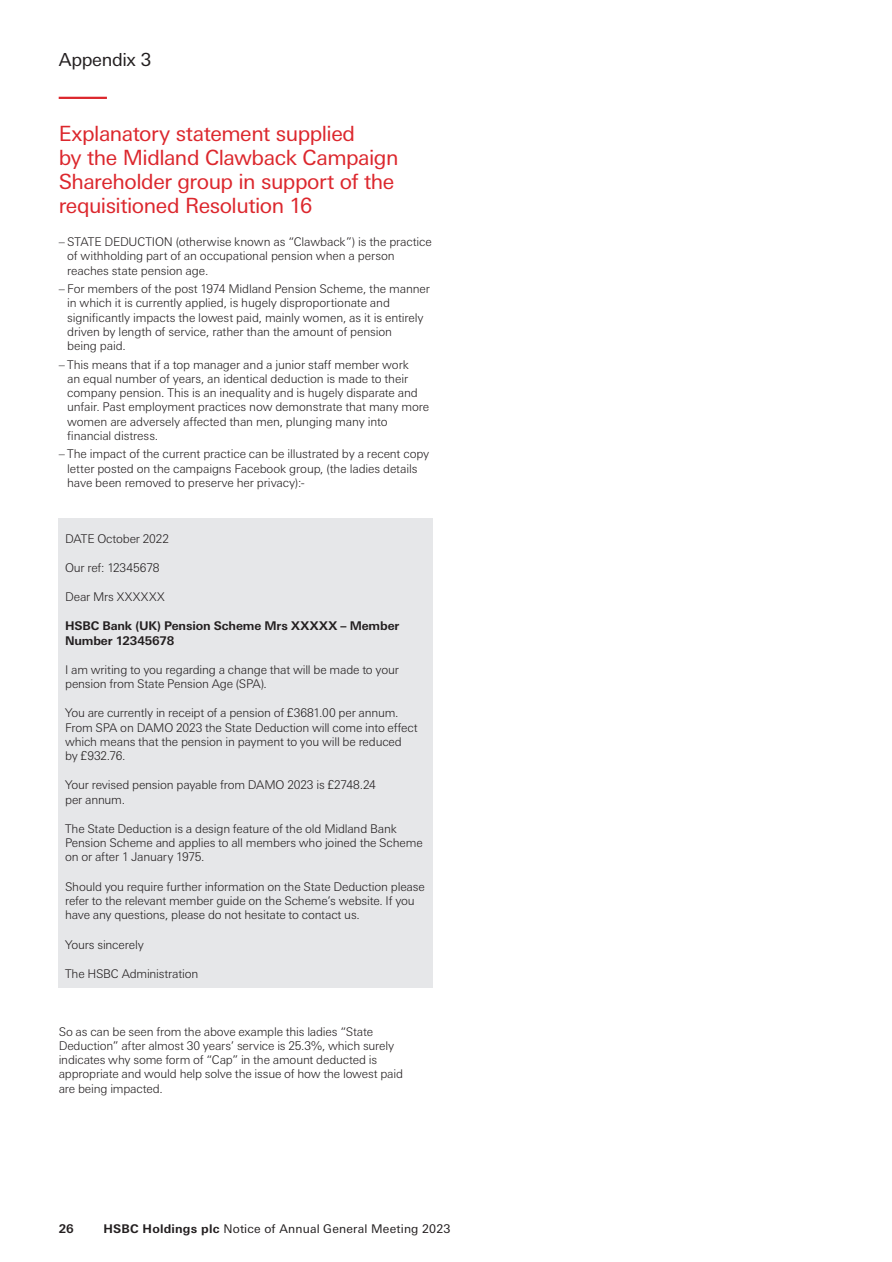
<style>
.page{position:relative;width:892px;height:1262px;background:#fff}
.page>*{position:absolute;margin:0;border:0;box-sizing:border-box;transform-origin:0 0}
.t1{font:21px/24px "Univers Nextfor HSBC";letter-spacing:-.025em;color:#dc272d}
.t2{font:18px "Univers Nextfor HSBC";letter-spacing:-.02em;color:#231f20}
.t3{font:300 12px/14.2px "Univers Nextfor HSBC";letter-spacing:-.015em;color:#231f20}
.t4{font:700 12px/14.2px "Univers Nextfor HSBC";letter-spacing:-.01em;color:#231f20}
.t5{font:12px "Univers Nextfor HSBC";letter-spacing:.015em;color:#231f20}
.t6{font:300 12px "Univers Nextfor HSBC";letter-spacing:.015em;color:#231f20}
.s1{font-weight:700}
</style>
<div class="page">
<div style="left:59px;top:518px;width:374px;height:34px;background:#e6e7e9"></div>
<div style="left:59px;top:547px;width:374px;height:35px;background:#e6e7e9"></div>
<div style="left:59px;top:576px;width:374px;height:35px;background:#e6e7e9"></div>
<div style="left:59px;top:606px;width:374px;height:48px;background:#e6e7e9"></div>
<div style="left:59px;top:649px;width:374px;height:49px;background:#e6e7e9"></div>
<div style="left:59px;top:693px;width:374px;height:77px;background:#e6e7e9"></div>
<div style="left:59px;top:765px;width:374px;height:48px;background:#e6e7e9"></div>
<div style="left:59px;top:808px;width:374px;height:63px;background:#e6e7e9"></div>
<div style="left:59px;top:866px;width:374px;height:63px;background:#e6e7e9"></div>
<div style="left:59px;top:924px;width:374px;height:34px;background:#e6e7e9"></div>
<div style="left:59px;top:953px;width:374px;height:34px;background:#e6e7e9"></div>
<hr style="left:59px;top:97px;width:48px;height:2px;background:#dc272d">
<h2 class="t2" style="left:59px;top:47px;width:94px">Appendix 3</h2>
<h1 class="t1" style="left:59px;top:120px;width:341px">Explanatory statement supplied<br>by the Midland Clawback Campaign<br>Shareholder group in support of the requisitioned Resolution 16</h1>
<p class="t3" style="left:67px;top:234px;width:366px;text-indent:-9px">– STATE DEDUCTION (otherwise known as “Clawback”) is the practice of withholding part of an occupational pension when a person reaches state pension age.</p>
<p class="t3" style="left:67px;top:281px;width:364px;text-indent:-9px">– For members of the post 1974 Midland Pension Scheme, the manner in which it is currently applied, is hugely disproportionate and significantly impacts the lowest paid, mainly women, as it is entirely driven by length of service, rather than the amount of pension<br>being paid.</p>
<p class="t3" style="left:67px;top:356px;width:363px;text-indent:-9px">– This means that if a top manager and a junior staff member work<br>an equal number of years, an identical deduction is made to their company pension. This is an inequality and is hugely disparate and unfair. Past employment practices now demonstrate that many more women are adversely affected than men, plunging many into financial distress.</p>
<p class="t3" style="left:67px;top:446px;width:363px;text-indent:-9px">– The impact of the current practice can be illustrated by a recent copy letter posted on the campaigns Facebook group, (the ladies details have been removed to preserve her privacy):-</p>
<p class="t3" style="left:65px;top:530px;width:105px">DATE October 2022</p>
<p class="t3" style="left:65px;top:559px;width:96px">Our ref: 12345678</p>
<p class="t6" style="left:65px;top:588px;width:101px">Dear Mrs XXXXXX</p>
<p class="t4" style="left:65px;top:618px;width:335px">HSBC Bank (UK) Pension Scheme Mrs XXXXX – Member<br>Number 12345678</p>
<p class="t3" style="left:65px;top:661px;width:335px">I am writing to you regarding a change that will be made to your pension from State Pension Age (SPA).</p>
<p class="t3" style="left:65px;top:705px;width:354px">You are currently in receipt of a pension of £3681.00 per annum.<br>From SPA on DAMO 2023 the State Deduction will come into effect which means that the pension in payment to you will be reduced by £932.76.</p>
<p class="t3" style="left:65px;top:777px;width:312px">Your revised pension payable from DAMO 2023 is £2748.24 per annum.</p>
<p class="t3" style="left:65px;top:820px;width:359px">The State Deduction is a design feature of the old Midland Bank<br>Pension Scheme and applies to all members who joined the Scheme on or after 1 January 1975.</p>
<p class="t3" style="left:65px;top:878px;width:361px">Should you require further information on the State Deduction please refer to the relevant member guide on the Scheme’s website. If you have any questions, please do not hesitate to contact us.</p>
<p class="t3" style="left:65px;top:936px;width:80px">Yours sincerely</p>
<p class="t3" style="left:65px;top:965px;width:135px">The HSBC Administration</p>
<p class="t3" style="left:59px;top:1023px;width:346px">So as can be seen from the above example this ladies “State Deduction” after almost 30 years’ service is 25.3%, which surely indicates why some form of “Cap” in the amount deducted is appropriate and would help solve the issue of how the lowest paid are being impacted.</p>
<p class="t4" style="left:59px;top:1220px;width:17px">26</p>
<p class="t5" style="left:103px;top:1220px;width:348px"><span class="s1">HSBC Holdings plc</span> Notice of Annual General Meeting 2023</p>
</div>
